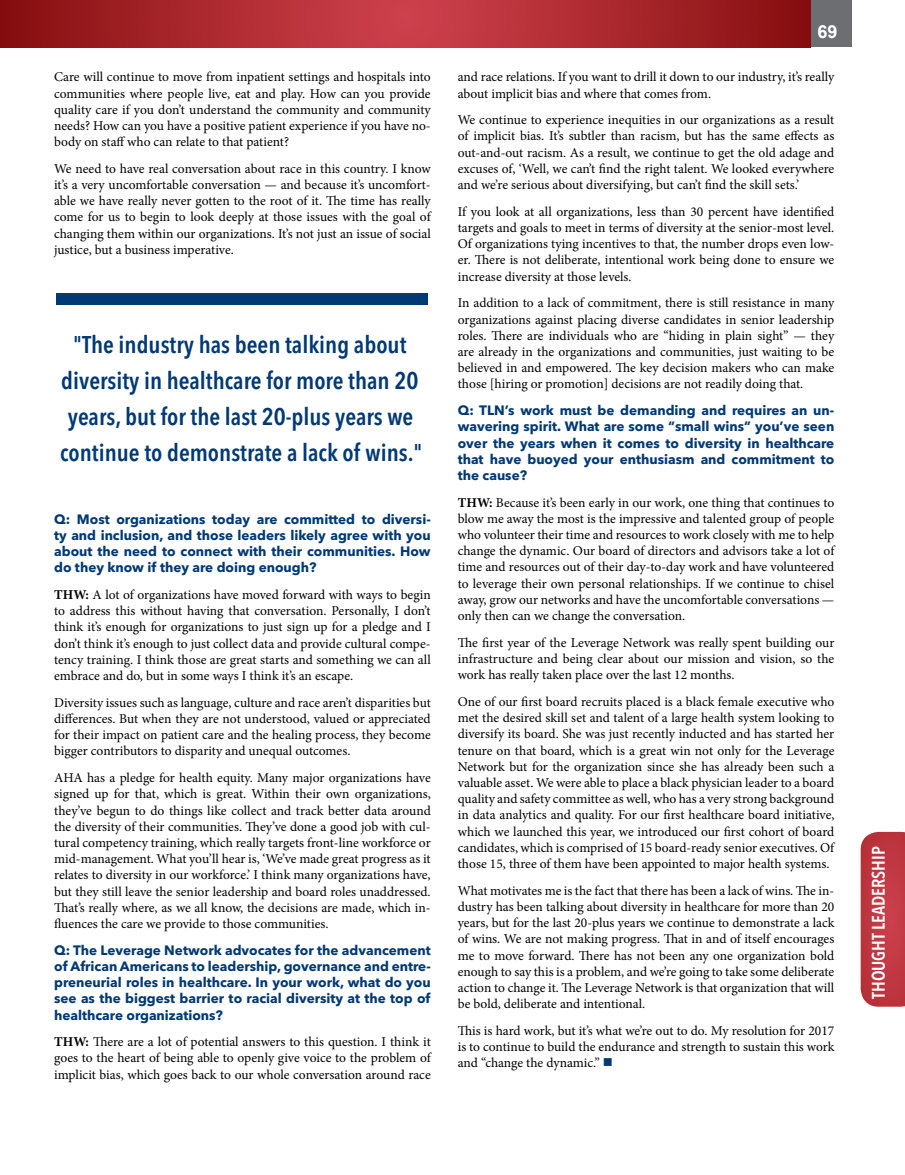
<style>
.page{position:relative;width:905px;height:1175px;background:#fff}
.page>*{position:absolute;margin:0;border:0;box-sizing:border-box;transform-origin:0 0}
.t1{font:600 condensed 24px/36px "Avenir Next LT Pro";color:#003974;text-align:center}
.t2{font:600 condensed 18px "Avenir Next LT Pro";color:#fff}
.t3{font:700 18px "Arial";color:#fff}
.t4{font:13.5px/16.2px "Minion Pro";letter-spacing:-.005em;color:#000;text-align:justify}
.t5{font:700 13.5px/16.2px "Avenir Next LT Pro";color:#003974;text-align:justify}
.s1{font-weight:700}
.s2{color:#003974}
</style>
<div class="page">
<div style="left:804px;top:0;width:47px;height:47px;background:#6d6e71"></div>
<svg style="left:0;top:0;width:810px;height:47px"></svg>
<svg style="left:860px;top:832px;width:44px;height:174px"></svg>
<div style="left:56px;top:293px;width:372px;height:12px;background:#003974"></div>
<p class="t4" style="left:54px;top:69px;width:378px">Care will continue to move from inpatient settings and hospitals into communities where people live, eat and play. How can you provide quality care if you don’t understand the community and community needs? How can you have a positive patient experience if you have no&shy;body on staff who can relate to that patient?</p>
<p class="t4" style="left:54px;top:160px;width:378px">We need to have real conversation about race in this country. I know it’s a very uncomfortable conversation — and because it’s uncomfort&shy;able we have really never gotten to the root of it. The time has really come for us to begin to look deeply at those issues with the goal of changing them within our organizations. It’s not just an issue of social justice, but a business imperative.</p>
<h1 class="t1" style="left:60px;top:326px;width:364px">"The industry has been talking about diversity in healthcare for more than 20 years, but for the last 20-plus years we continue to demonstrate a lack of wins."</h1>
<p class="t5" style="left:54px;top:511px;width:378px">Q: Most organizations today are committed to diversi&shy;ty and inclusion, and those leaders likely agree with you about the need to connect with their communities. How do they know if they are doing enough?</p>
<p class="t4" style="left:54px;top:586px;width:378px"><span class="s1">THW:</span> A lot of organizations have moved forward with ways to begin to address this without having that conversation. Personally, I don’t think it’s enough for organizations to just sign up for a pledge and I don’t think it’s enough to just collect data and provide cultural compe&shy;tency training. I think those are great starts and something we can all embrace and do, but in some ways I think it’s an escape.</p>
<p class="t4" style="left:54px;top:694px;width:378px">Diversity issues such as language, culture and race aren’t disparities but differences. But when they are not understood, valued or appreciated for their impact on patient care and the healing process, they become bigger contributors to disparity and unequal outcomes.</p>
<p class="t4" style="left:54px;top:769px;width:378px">AHA has a pledge for health equity. Many major organizations have signed up for that, which is great. Within their own organizations, they’ve begun to do things like collect and track better data around the diversity of their communities. They’ve done a good job with cul&shy;tural competency training, which really targets front-line workforce or mid-management. What you’ll hear is, ‘We’ve made great progress as it relates to diversity in our workforce.’ I think many organizations have, but they still leave the senior leadership and board roles unaddressed.<br>That’s really where, as we all know, the decisions are made, which in&shy;fluences the care we provide to those communities.</p>
<p class="t5" style="left:54px;top:941px;width:378px">Q: The Leverage Network advocates for the advancement of African Americans to leadership, governance and entre&shy;preneurial roles in healthcare. In your work, what do you see as the biggest barrier to racial diversity at the top of healthcare organizations?</p>
<p class="t4" style="left:54px;top:1033px;width:378px"><span class="s1">THW:</span> There are a lot of potential answers to this question. I think it goes to the heart of being able to openly give voice to the problem of implicit bias, which goes back to our whole conversation around race</p>
<h2 class="t3" style="left:817px;top:19px;width:22px">69</h2>
<p class="t4" style="left:458px;top:69px;width:378px">and race relations. If you want to drill it down to our industry, it’s really about implicit bias and where that comes from.</p>
<p class="t4" style="left:458px;top:112px;width:378px">We continue to experience inequities in our organizations as a result of implicit bias. It’s subtler than racism, but has the same effects as out-and-out racism. As a result, we continue to get the old adage and excuses of, ‘Well, we can’t find the right talent. We looked everywhere and we’re serious about diversifying, but can’t find the skill sets.’</p>
<p class="t4" style="left:458px;top:203px;width:378px">If you look at all organizations, less than 30 percent have identified targets and goals to meet in terms of diversity at the senior-most level.<br>Of organizations tying incentives to that, the number drops even low&shy;er. There is not deliberate, intentional work being done to ensure we increase diversity at those levels.</p>
<p class="t4" style="left:458px;top:295px;width:378px">In addition to a lack of commitment, there is still resistance in many organizations against placing diverse candidates in senior leadership roles. There are individuals who are “hiding in plain sight” — they are already in the organizations and communities, just waiting to be believed in and empowered. The key decision makers who can make those [hiring or promotion] decisions are not readily doing that.</p>
<p class="t5" style="left:458px;top:402px;width:378px">Q: TLN’s work must be demanding and requires an un&shy;wavering spirit. What are some “small wins” you’ve seen over the years when it comes to diversity in healthcare that have buoyed your enthusiasm and commitment to the cause?</p>
<p class="t4" style="left:458px;top:494px;width:378px"><span class="s1">THW:</span> Because it’s been early in our work, one thing that continues to blow me away the most is the impressive and talented group of people who volunteer their time and resources to work closely with me to help change the dynamic. Our board of directors and advisors take a lot of time and resources out of their day-to-day work and have volunteered to leverage their own personal relationships. If we continue to chisel away, grow our networks and have the uncomfortable conversations — only then can we change the conversation.</p>
<p class="t4" style="left:458px;top:634px;width:378px">The first year of the Leverage Network was really spent building our infrastructure and being clear about our mission and vision, so the work has really taken place over the last 12 months.</p>
<p class="t4" style="left:458px;top:693px;width:378px">One of our first board recruits placed is a black female executive who met the desired skill set and talent of a large health system looking to diversify its board. She was just recently inducted and has started her tenure on that board, which is a great win not only for the Leverage Network but for the organization since she has already been such a valuable asset. We were able to place a black physician leader to a board quality and safety committee as well, who has a very strong background in data analytics and quality. For our first healthcare board initiative, which we launched this year, we introduced our first cohort of board candidates, which is comprised of 15 board-ready senior executives. Of those 15, three of them have been appointed to major health systems.</p>
<p class="t4" style="left:458px;top:882px;width:378px">What motivates me is the fact that there has been a lack of wins. The in&shy;dustry has been talking about diversity in healthcare for more than 20 years, but for the last 20-plus years we continue to demonstrate a lack of wins. We are not making progress. That in and of itself encourages me to move forward. There has not been any one organization bold enough to say this is a problem, and we’re going to take some deliberate action to change it. The Leverage Network is that organization that will be bold, deliberate and intentional.</p>
<p class="t4" style="left:458px;top:1022px;width:378px">This is hard work, but it’s what we’re out to do. My resolution for 2017 is to continue to build the endurance and strength to sustain this work and “change the dynamic.” <span class="s2">■</span></p>
<h2 class="t2" style="left:867px;top:998px;width:154px;rotate:-90deg">THOUGHT LEADERSHIP</h2>
</div>
